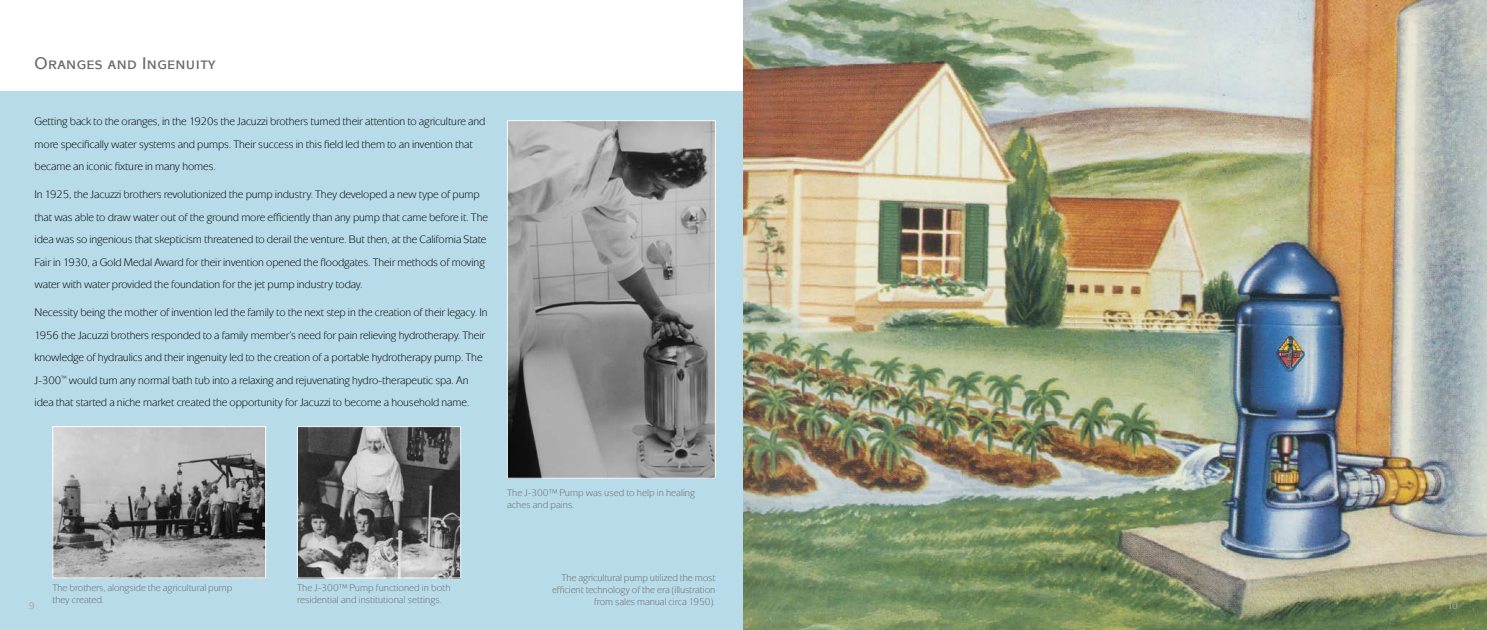
<style>
.page{position:relative;width:1487px;height:630px;background:#fff}
.page>*{position:absolute;margin:0;border:0;box-sizing:border-box;transform-origin:0 0}
.t1{font:500 17.5px "Mixage SCITC";letter-spacing:.025em;color:#6a6a6c}
.t2{font:11.25px/22.5px "Mixage ITC";letter-spacing:-.01em;color:#000}
.t3{font:10px/12px "Mixage ITC";letter-spacing:-.01em;color:#6a6a6c}
.t4{font:500 10px "Mixage ITC";color:#a8aaac}
</style>
<div class="page">
<div style="left:1px;top:91px;width:742px;height:539px;background:#b7dbe8"></div>
<img style="left:509px;top:122px;width:205px;height:354px">
<div style="left:507px;top:120px;width:209px;height:358px;border:1px solid #fff"></div>
<img style="left:54px;top:428px;width:210px;height:148px">
<div style="left:52px;top:426px;width:214px;height:152px;border:1px solid #fff"></div>
<img style="left:299px;top:428px;width:160px;height:148px">
<div style="left:297px;top:426px;width:164px;height:152px;border:1px solid #fff"></div>
<img style="left:744px;top:1px;width:742px;height:629px">
<h1 class="t1" style="left:35px;top:53px;width:182px">Oranges and Ingenuity</h1>
<p class="t2" style="left:35px;top:110px;width:452px">Getting back to the oranges, in the 1920s the Jacuzzi brothers turned their attention to agriculture and more specifically water systems and pumps. Their success in this field led them to an invention that became an iconic fixture in many homes.</p>
<p class="t2" style="left:35px;top:183px;width:455px">In 1925, the Jacuzzi brothers revolutionized the pump industry. They developed a new type of pump that was able to draw water out of the ground more efficiently than any pump that came before it. The idea was so ingenious that skepticism threatened to derail the venture. But then, at the California State Fair in 1930, a Gold Medal Award for their invention opened the floodgates. Their methods of moving water with water provided the foundation for the jet pump industry today.</p>
<p class="t2" style="left:35px;top:301px;width:454px">Necessity being the mother of invention led the family to the next step in the creation of their legacy. In 1956 the Jacuzzi brothers responded to a family member’s need for pain relieving hydrotherapy. Their knowledge of hydraulics and their ingenuity led to the creation of a portable hydrotherapy pump. The J-300<sup>™</sup> would turn any normal bath tub into a relaxing and rejuvenating hydro-therapeutic spa. An idea that started a niche market created the opportunity for Jacuzzi to become a household name.</p>
<p class="t3" style="left:52px;top:582px;width:181px">The brothers, alongside the agricultural pump they created.</p>
<p class="t3" style="left:297px;top:582px;width:155px">The J-300™ Pump functioned in both residential and institutional settings.</p>
<p class="t3" style="left:507px;top:486px;width:190px">The J-300™ Pump was used to help in healing aches and pains.</p>
<p class="t3" style="left:552px;top:571px;width:165px;text-align:right">The agricultural pump utilized the most efficient technology of the era (illustration from sales manual circa 1950).</p>
<p class="t4" style="left:1447px;top:599px;width:12px">10</p>
</div>
